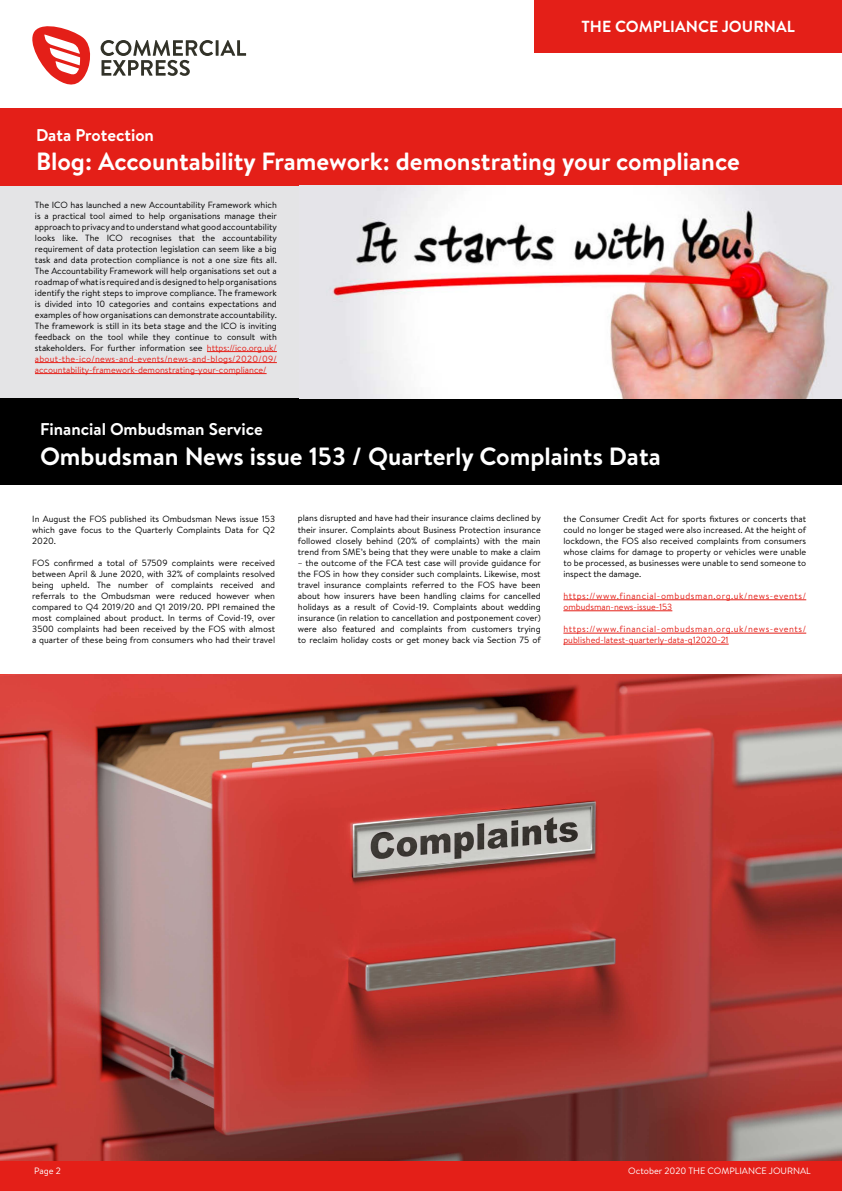
<style>
.page{position:relative;width:842px;height:1191px;background:#fff}
.page>*{position:absolute;margin:0;border:0;box-sizing:border-box;transform-origin:0 0}
.t1{font:700 24.9px "Brandon Text";color:#fff}
.t2{font:700 17px "Brandon Text";color:#fff}
.t3{font:700 16px "Brandon Text";color:#fff}
.t4{font:9.2px "Brandon Text";color:#fff}
.t5{font:9px/11px "Brandon Text";color:#000;text-align:justify}
.t6{font:9px/11px "Brandon Text";letter-spacing:.06em;color:#e41f18}
.s1{color:#e41f18}
</style>
<div class="page">
<div style="left:0;top:1156px;width:842px;height:35px;background:#e41f18"></div>
<div style="left:0;top:108px;width:842px;height:78px;background:#e41f18"></div>
<div style="left:0;top:186px;width:842px;height:212px;background:#e4e4e6"></div>
<div style="left:534px;top:0;width:308px;height:52px;background:#e41f18"></div>
<svg style="left:32px;top:26px;width:59px;height:59px"></svg>
<hr style="left:216px;top:40px;width:3px;height:16px;background:#323228">
<svg style="left:220px;top:40px;width:26px;height:16px"></svg>
<svg style="left:101px;top:40px;width:112px;height:36px"></svg>
<hr style="left:207px;top:351px;width:70px;height:1px;background:#e41f18">
<hr style="left:35px;top:362px;width:242px;height:1px;background:#e41f18">
<hr style="left:35px;top:373px;width:232px;height:1px;background:#e41f18">
<div style="left:0;top:398px;width:842px;height:87px;background:#000"></div>
<img style="left:300px;top:186px;width:541px;height:213px">
<hr style="left:563px;top:599px;width:243px;height:1px;background:#e41f18">
<hr style="left:563px;top:610px;width:109px;height:1px;background:#e41f18">
<hr style="left:563px;top:633px;width:243px;height:1px;background:#e41f18">
<hr style="left:563px;top:644px;width:166px;height:1px;background:#e41f18">
<img style="left:0;top:675px;width:842px;height:485px">
<h3 class="t3" style="left:581px;top:15px;width:215px">THE COMPLIANCE JOURNAL</h3>
<h2 class="t2" style="left:36px;top:123px;width:120px">Data Protection</h2>
<h1 class="t1" style="left:36px;top:144px;width:705px">Blog: Accountability Framework: demonstrating your compliance</h1>
<p class="t5" style="left:35px;top:199px;width:244px">The ICO has launched a new Accountability Framework which is a practical tool aimed to help organisations manage their approach to privacy and to understand what good accountability looks like. The ICO recognises that the accountability requirement of data protection legislation can seem like a big task and data protection compliance is not a one size fits all.<br>The Accountability Framework will help organisations set out a roadmap of what is required and is designed to help organisations identify the right steps to improve compliance. The framework is divided into 10 categories and contains expectations and examples of how organisations can demonstrate accountability.<br>The framework is still in its beta stage and the ICO is inviting feedback on the tool while they continue to consult with stakeholders. For further information see <span class="s1">https://ico.org.uk/ about-the-ico/news-and-events/news-and-blogs/2020/09/ accountability-framework-demonstrating-your-compliance/</span></p>
<h2 class="t2" style="left:40px;top:418px;width:224px">Financial Ombudsman Service</h2>
<h1 class="t1" style="left:40px;top:439px;width:622px">Ombudsman News issue 153 / Quarterly Complaints Data</h1>
<p class="t5" style="left:32px;top:512px;width:244px">In August the FOS published its Ombudsman News issue 153 which gave focus to the Quarterly Complaints Data for Q2<br>2020.</p>
<p class="t5" style="left:32px;top:557px;width:245px">FOS confirmed a total of 57509 complaints were received between April &amp; June 2020, with 32% of complaints resolved being upheld. The number of complaints received and referrals to the Ombudsman were reduced however when compared to Q4 2019/20 and Q1 2019/20. PPI remained the most complained about product. In terms of Covid-19, over 3500 complaints had been received by the FOS with almost a quarter of these being from consumers who had their travel</p>
<p class="t5" style="left:298px;top:512px;width:245px">plans disrupted and have had their insurance claims declined by their insurer. Complaints about Business Protection insurance followed closely behind (20% of complaints) with the main trend from SME’s being that they were unable to make a claim</p>
<p class="t5" style="left:298px;top:556px;width:245px">– the outcome of the FCA test case will provide guidance for the FOS in how they consider such complaints. Likewise, most travel insurance complaints referred to the FOS have been about how insurers have been handling claims for cancelled holidays as a result of Covid-19. Complaints about wedding insurance (in relation to cancellation and postponement cover) were also featured and complaints from customers trying to reclaim holiday costs or get money back via Section 75 of</p>
<p class="t5" style="left:563px;top:512px;width:244px">the Consumer Credit Act for sports fixtures or concerts that could no longer be staged were also increased. At the height of lockdown, the FOS also received complaints from consumers whose claims for damage to property or vehicles were unable to be processed, as businesses were unable to send someone to inspect the damage.</p>
<p class="t6" style="left:563px;top:590px;width:244px">https://www.financial-ombudsman.org.uk/news-events/ ombudsman-news-issue-153</p>
<p class="t6" style="left:563px;top:623px;width:244px">https://www.financial-ombudsman.org.uk/news-events/ published-latest-quarterly-data-q12020-21</p>
<p class="t4" style="left:34px;top:1164px;width:28px">Page 2</p>
<p class="t4" style="left:628px;top:1164px;width:184px">October 2020 THE COMPLIANCE JOURNAL</p>
</div>
